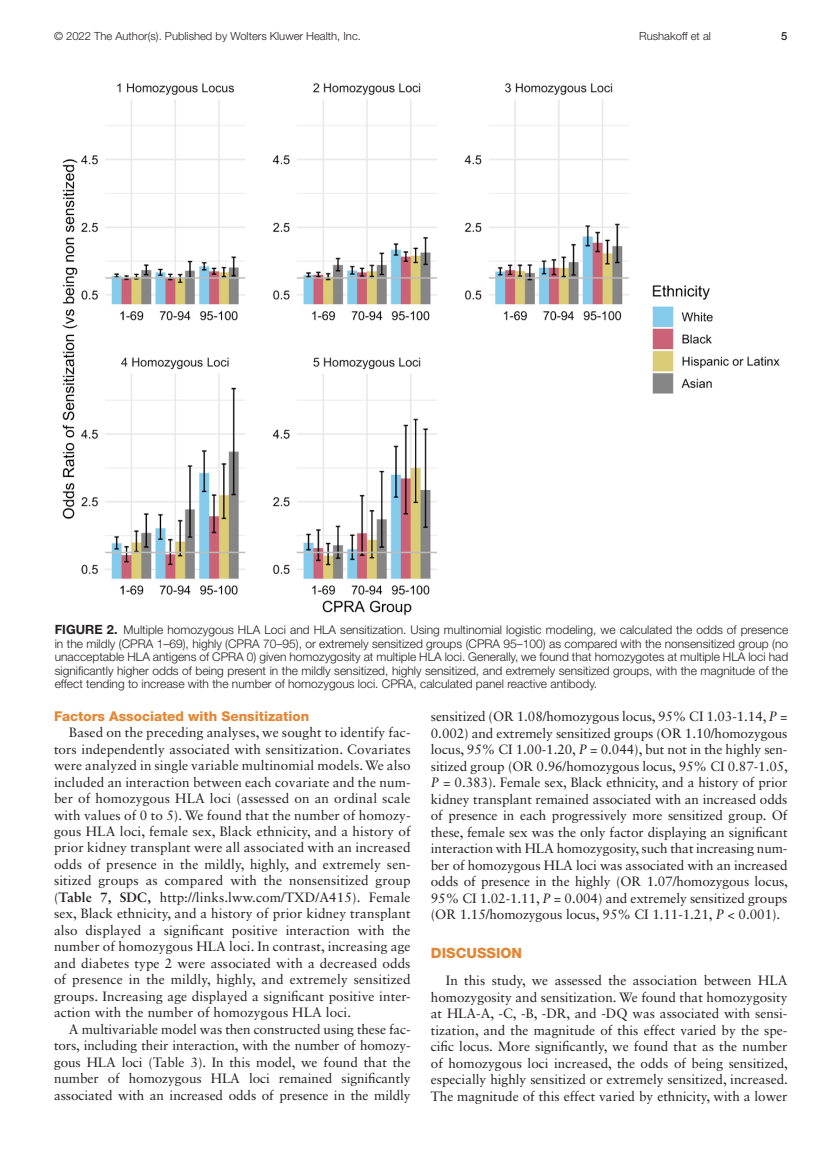
<style>
.page{position:relative;width:837px;height:1161px;background:#fff}
.page>*{position:absolute;margin:0;border:0;box-sizing:border-box;transform-origin:0 0}
.t1{font:800 14.25px "Helvetica Neue LT Std";color:#e38634}
.t2{font:13.5px/16.5px "Sabon LT Std";color:#231f20;text-align:justify}
.t3{font:800 13.5px "Helvetica Neue LT Std";color:#e38634}
.t4{font:300 12px/13.5px "Helvetica Neue LT Std";color:#231f20;text-align:justify}
.t5{font:300 11.25px "Helvetica Neue LT Std";color:#231f20}
.t6{font:500 11.25px "Helvetica Neue LT Std";color:#231f20}
.s1{font-weight:700;font-size:12.75px}
.s2{font-weight:700}
.s3{font-style:italic}
</style>
<div class="page">
<img style="left:62px;top:83px;width:718px;height:533px">
<p class="t5" style="left:54px;top:29px;width:309px">© 2022 The Author(s). Published by Wolters Kluwer Health, Inc.</p>
<p class="t5" style="left:639px;top:29px;width:73px">Rushakoff et al</p>
<p class="t6" style="left:781px;top:29px;width:8px">5</p>
<p class="t4" style="left:55px;top:623px;width:735px"><span class="s1">FIGURE 2.</span> Multiple homozygous HLA Loci and HLA sensitization. Using multinomial logistic modeling, we calculated the odds of presence in the mildly (CPRA 1–69), highly (CPRA 70–95), or extremely sensitized groups (CPRA 95–100) as compared with the nonsensitized group (no unacceptable HLA antigens of CPRA 0) given homozygosity at multiple HLA loci. Generally, we found that homozygotes at multiple HLA loci had significantly higher odds of being present in the mildly sensitized, highly sensitized, and extremely sensitized groups, with the magnitude of the effect tending to increase with the number of homozygous loci. CPRA, calculated panel reactive antibody.</p>
<p class="t3" style="left:54px;top:708px;width:257px">Factors Associated with Sensitization</p>
<p class="t2" style="left:54px;top:724px;width:358px;text-indent:15px">Based on the preceding analyses, we sought to identify fac&shy;tors independently associated with sensitization. Covariates were analyzed in single variable multinomial models. We also included an interaction between each covariate and the num&shy;ber of homozygous HLA loci (assessed on an ordinal scale with values of 0 to 5). We found that the number of homozy&shy;gous HLA loci, female sex, Black ethnicity, and a history of prior kidney transplant were all associated with an increased odds of presence in the mildly, highly, and extremely sen&shy;sitized groups as compared with the nonsensitized group (<span class="s2">Table 7, SDC,</span> http://links.lww.com/TXD/A415). Female sex, Black ethnicity, and a history of prior kidney transplant also displayed a significant positive interaction with the number of homozygous HLA loci. In contrast, increasing age and diabetes type 2 were associated with a decreased odds of presence in the mildly, highly, and extremely sensitized groups. Increasing age displayed a significant positive inter&shy;action with the number of homozygous HLA loci.</p>
<p class="t2" style="left:54px;top:1021px;width:358px;text-indent:15px">A multivariable model was then constructed using these fac&shy;tors, including their interaction, with the number of homozy&shy;gous HLA loci (Table 3). In this model, we found that the number of homozygous HLA loci remained significantly associated with an increased odds of presence in the mildly</p>
<p class="t2" style="left:431px;top:708px;width:359px">sensitized (OR 1.08/homozygous locus, 95% CI 1.03-1.14, <span class="s3">P</span> = 0.002) and extremely sensitized groups (OR 1.10/homozygous locus, 95% CI 1.00-1.20, <span class="s3">P</span> = 0.044), but not in the highly sen&shy;sitized group (OR 0.96/homozygous locus, 95% CI 0.87-1.05, <span class="s3">P</span> = 0.383). Female sex, Black ethnicity, and a history of prior kidney transplant remained associated with an increased odds of presence in each progressively more sensitized group. Of these, female sex was the only factor displaying an significant interaction with HLA homozygosity, such that increasing num&shy;ber of homozygous HLA loci was associated with an increased odds of presence in the highly (OR 1.07/homozygous locus, 95% CI 1.02-1.11, <span class="s3">P</span> = 0.004) and extremely sensitized groups (OR 1.15/homozygous locus, 95% CI 1.11-1.21, <span class="s3">P</span> &lt; 0.001).</p>
<p class="t1" style="left:431px;top:945px;width:93px">DISCUSSION</p>
<p class="t2" style="left:431px;top:972px;width:359px;text-indent:15px">In this study, we assessed the association between HLA homozygosity and sensitization. We found that homozygosity at HLA-A, -C, -B, -DR, and -DQ was associated with sensi&shy;tization, and the magnitude of this effect varied by the spe&shy;cific locus. More significantly, we found that as the number of homozygous loci increased, the odds of being sensitized, especially highly sensitized or extremely sensitized, increased.<br>The magnitude of this effect varied by ethnicity, with a lower</p>
</div>
